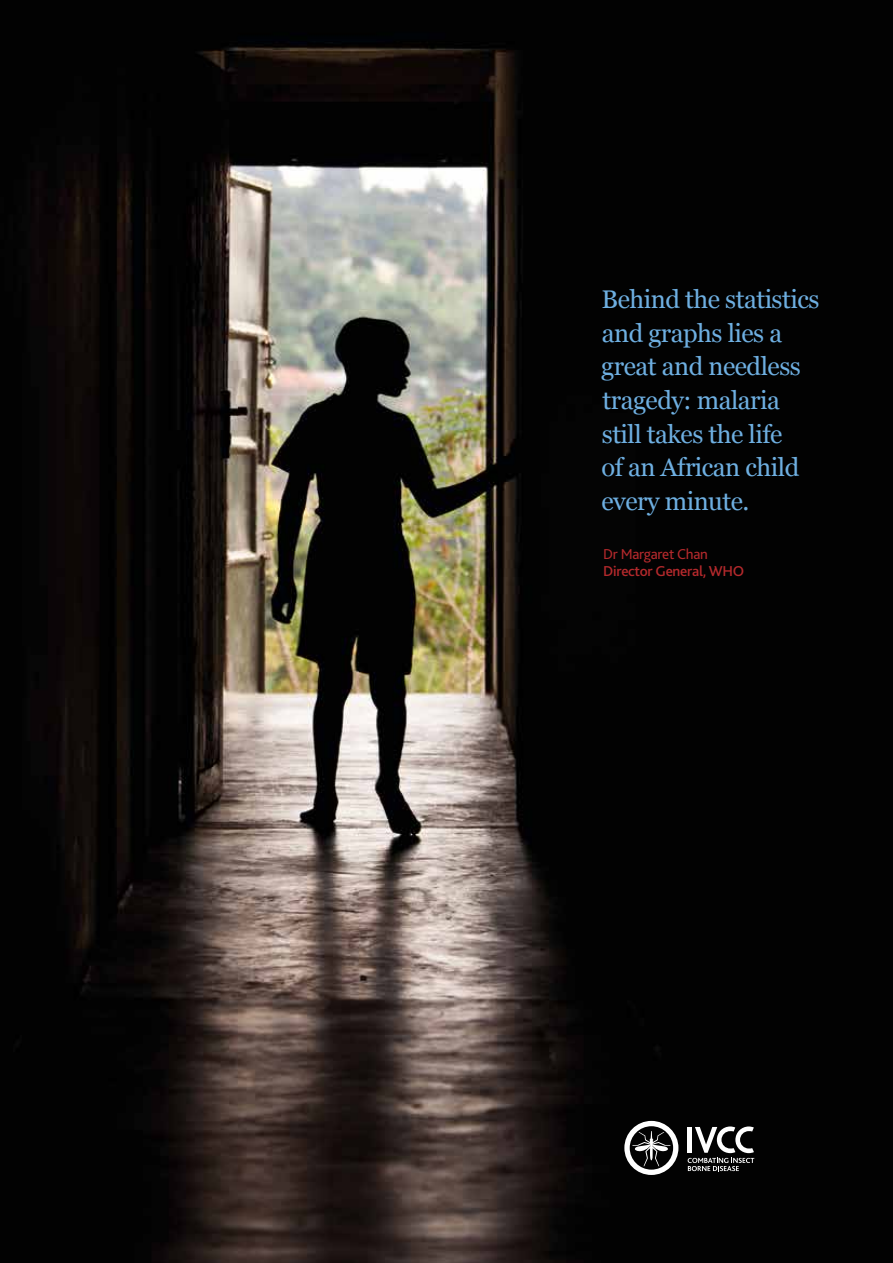
<style>
.page{position:relative;width:893px;height:1263px;background:#fff}
.page>*{position:absolute;margin:0;border:0;box-sizing:border-box;transform-origin:0 0}
.t1{font:25.5px/33.6px "Georgia";letter-spacing:-.02em;color:#6eafe1}
.t2{font:500 15px "Bliss 2";letter-spacing:-.02em;color:#b4292c}
.t3{font:15px "Bliss 2";letter-spacing:-.02em;color:#b4292c}
</style>
<div class="page">
<img style="left:0;top:0;width:893px;height:1263px">
<svg style="left:624px;top:1121px;width:54px;height:54px"></svg>
<svg style="left:688px;top:1126px;width:66px;height:45px"></svg>
<p class="t1" style="left:601px;top:281px;width:220px">Behind the statistics and graphs lies a great and needless tragedy: malaria still takes the life<br>of an African child every minute.</p>
<p class="t3" style="left:603px;top:545px;width:106px">Dr Margaret Chan</p>
<p class="t2" style="left:603px;top:562px;width:143px">Director General, WHO</p>
</div>
